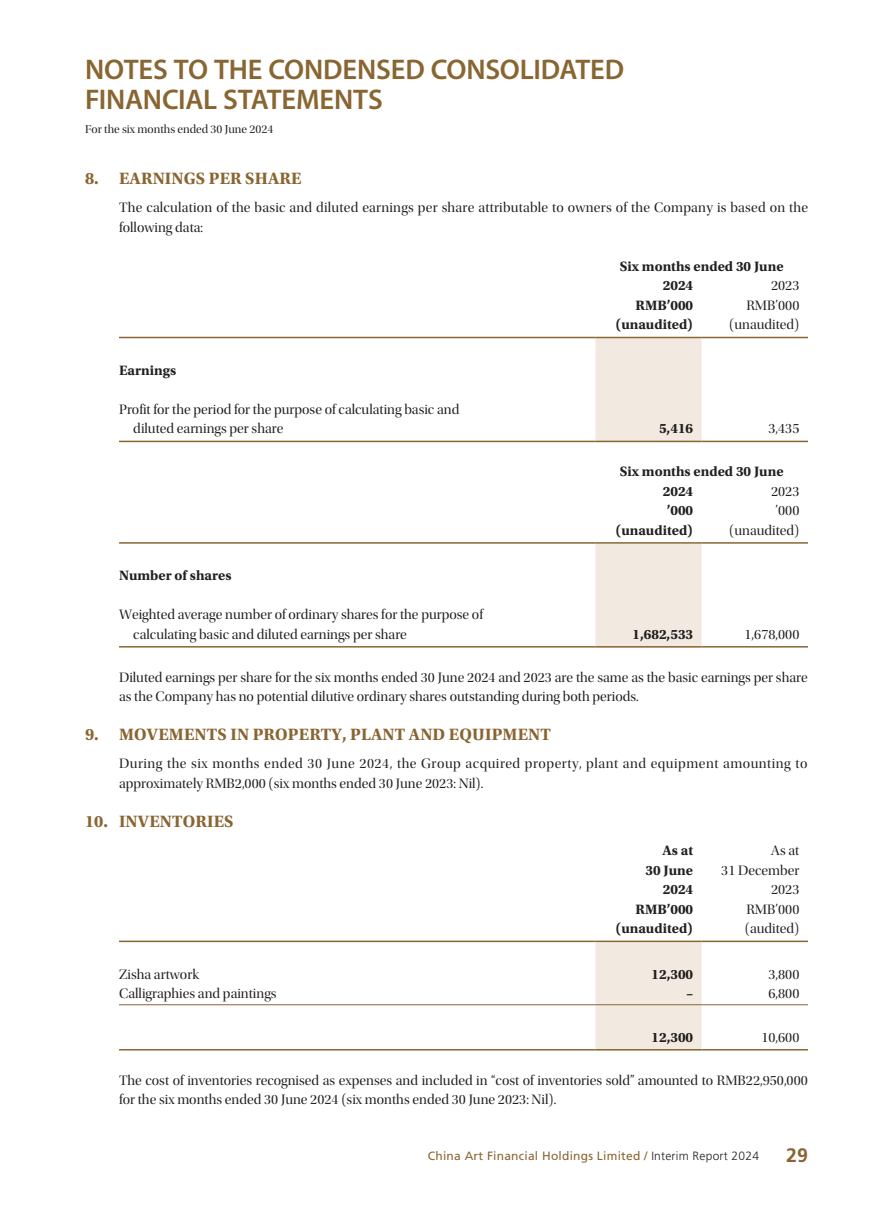
<style>
.page{position:relative;width:893px;height:1212px;background:#fff}
.page>*{position:absolute;margin:0;border:0;box-sizing:border-box;transform-origin:0 0}
.t1{font:600 28.5px/30px "Myriad Pro";letter-spacing:-.005em;color:#896531}
.t2{font:700 19.5px "Frutiger LT Std";color:#896531}
.t3{font:700 17.25px "Utopia Std";letter-spacing:.01em;color:#896531}
.t4{font:14.25px/19.5px "Utopia Std Disp";color:#231f20}
.t5{font:700 14.25px/19.5px "Utopia Std";color:#231f20}
.t6{font:14.25px/19.5px "Utopia Std Disp";letter-spacing:.035em;color:#231f20}
.t7{font:12px "Frutiger LT Std";letter-spacing:.02em;color:#896531}
.t8{font:12px "Utopia Std Disp";color:#231f20}
.s1{font-weight:300;color:#231f20}
</style>
<div class="page">
<div style="left:595px;top:338px;width:107px;height:103px;background:#f2eae1"></div>
<hr style="left:119px;top:337px;width:476px;height:1px;background:#896531">
<hr style="left:595px;top:337px;width:107px;height:1px;background:#896531">
<hr style="left:702px;top:337px;width:106px;height:1px;background:#896531">
<hr style="left:119px;top:441px;width:476px;height:1px;background:#896531">
<hr style="left:595px;top:441px;width:107px;height:1px;background:#896531">
<hr style="left:702px;top:441px;width:106px;height:1px;background:#896531">
<div style="left:595px;top:544px;width:107px;height:102px;background:#f2eae1"></div>
<hr style="left:119px;top:542px;width:476px;height:2px;background:#896531">
<hr style="left:595px;top:542px;width:107px;height:2px;background:#896531">
<hr style="left:702px;top:542px;width:106px;height:2px;background:#896531">
<hr style="left:119px;top:646px;width:476px;height:1px;background:#896531">
<hr style="left:595px;top:646px;width:107px;height:1px;background:#896531">
<hr style="left:702px;top:646px;width:106px;height:1px;background:#896531">
<div style="left:595px;top:942px;width:107px;height:107px;background:#f2eae1"></div>
<hr style="left:119px;top:940px;width:476px;height:2px;background:#896531">
<hr style="left:595px;top:940px;width:107px;height:2px;background:#896531">
<hr style="left:702px;top:940px;width:106px;height:2px;background:#896531">
<hr style="left:119px;top:1004px;width:476px;height:1px;background:#896531">
<hr style="left:595px;top:1004px;width:107px;height:1px;background:#896531">
<hr style="left:702px;top:1004px;width:106px;height:1px;background:#896531">
<hr style="left:119px;top:1049px;width:476px;height:1px;background:#896531">
<hr style="left:595px;top:1049px;width:107px;height:1px;background:#896531">
<hr style="left:702px;top:1049px;width:106px;height:1px;background:#896531">
<h1 class="t1" style="left:85px;top:54px;width:541px">NOTES TO THE CONDENSED CONSOLIDATED<br>FINANCIAL STATEMENTS</h1>
<p class="t8" style="left:85px;top:123px;width:190px">For the six months ended 30 June 2024</p>
<p class="t3" style="left:85px;top:169px;width:218px">8. EARNINGS PER SHARE</p>
<p class="t4" style="left:119px;top:198px;width:691px">The calculation of the basic and diluted earnings per share attributable to owners of the Company is based on the following data:</p>
<p class="t5" style="left:663px;top:257px;width:122px;text-indent:-43px">Six months ended 30 June<br>2024</p>
<p class="t4" style="left:771px;top:276px;width:30px">2023</p>
<p class="t5" style="left:119px;top:360px;width:59px">Earnings</p>
<p class="t4" style="left:133px;top:400px;width:328px;text-indent:-14px">Profit for the period for the purpose of calculating basic and diluted earnings per share</p>
<p class="t5" style="left:636px;top:296px;width:59px">RMB’000</p>
<p class="t4" style="left:746px;top:296px;width:55px">RMB’000</p>
<p class="t5" style="left:615px;top:315px;width:79px">(unaudited)</p>
<p class="t4" style="left:729px;top:315px;width:72px">(unaudited)</p>
<p class="t5" style="left:659px;top:419px;width:36px">5,416</p>
<p class="t4" style="left:768px;top:419px;width:33px">3,435</p>
<p class="t5" style="left:663px;top:462px;width:122px;text-indent:-43px">Six months ended 30 June<br>2024</p>
<p class="t4" style="left:771px;top:482px;width:30px">2023</p>
<p class="t5" style="left:667px;top:501px;width:28px">’000</p>
<p class="t4" style="left:775px;top:501px;width:25px">’000</p>
<p class="t5" style="left:615px;top:520px;width:79px">(unaudited)</p>
<p class="t4" style="left:729px;top:521px;width:72px">(unaudited)</p>
<p class="t5" style="left:119px;top:566px;width:114px">Number of shares</p>
<p class="t4" style="left:133px;top:605px;width:351px;text-indent:-14px">Weighted average number of ordinary shares for the purpose of calculating basic and diluted earnings per share</p>
<p class="t5" style="left:633px;top:624px;width:62px">1,682,533</p>
<p class="t4" style="left:744px;top:625px;width:56px">1,678,000</p>
<p class="t4" style="left:119px;top:668px;width:690px">Diluted earnings per share for the six months ended 30 June 2024 and 2023 are the same as the basic earnings per share as the Company has no potential dilutive ordinary shares outstanding during both periods.</p>
<p class="t3" style="left:85px;top:725px;width:467px">9. MOVEMENTS IN PROPERTY, PLANT AND EQUIPMENT</p>
<p class="t6" style="left:119px;top:754px;width:690px">During the six months ended 30 June 2024, the Group acquired property, plant and equipment amounting to approximately RMB2,000 (six months ended 30 June 2023: Nil).</p>
<p class="t3" style="left:85px;top:811px;width:150px">10. INVENTORIES</p>
<p class="t5" style="left:662px;top:841px;width:32px">As at</p>
<p class="t4" style="left:771px;top:841px;width:30px">As at</p>
<p class="t5" style="left:646px;top:860px;width:49px">30 June</p>
<p class="t4" style="left:721px;top:861px;width:80px">31 December</p>
<p class="t5" style="left:663px;top:880px;width:32px">2024</p>
<p class="t4" style="left:771px;top:880px;width:30px">2023</p>
<p class="t5" style="left:636px;top:899px;width:59px">RMB’000</p>
<p class="t4" style="left:746px;top:900px;width:55px">RMB’000</p>
<p class="t5" style="left:615px;top:919px;width:79px">(unaudited)</p>
<p class="t4" style="left:745px;top:919px;width:56px">(audited)</p>
<p class="t4" style="left:119px;top:964px;width:82px">Zisha artwork</p>
<p class="t5" style="left:651px;top:964px;width:43px">12,300</p>
<p class="t4" style="left:768px;top:964px;width:33px">3,800</p>
<p class="t4" style="left:119px;top:984px;width:159px">Calligraphies and paintings</p>
<p class="t5" style="left:686px;top:984px;width:8px">–</p>
<p class="t4" style="left:768px;top:984px;width:33px">6,800</p>
<p class="t5" style="left:651px;top:1027px;width:43px">12,300</p>
<p class="t4" style="left:761px;top:1027px;width:40px">10,600</p>
<p class="t4" style="left:119px;top:1070px;width:690px">The cost of inventories recognised as expenses and included in “cost of inventories sold” amounted to RMB22,950,000 for the six months ended 30 June 2024 (six months ended 30 June 2023: Nil).</p>
<p class="t7" style="left:428px;top:1148px;width:333px">China Art Financial Holdings Limited / <span class="s1">Interim Report 2024</span></p>
<h2 class="t2" style="left:786px;top:1143px;width:23px">29</h2>
</div>
